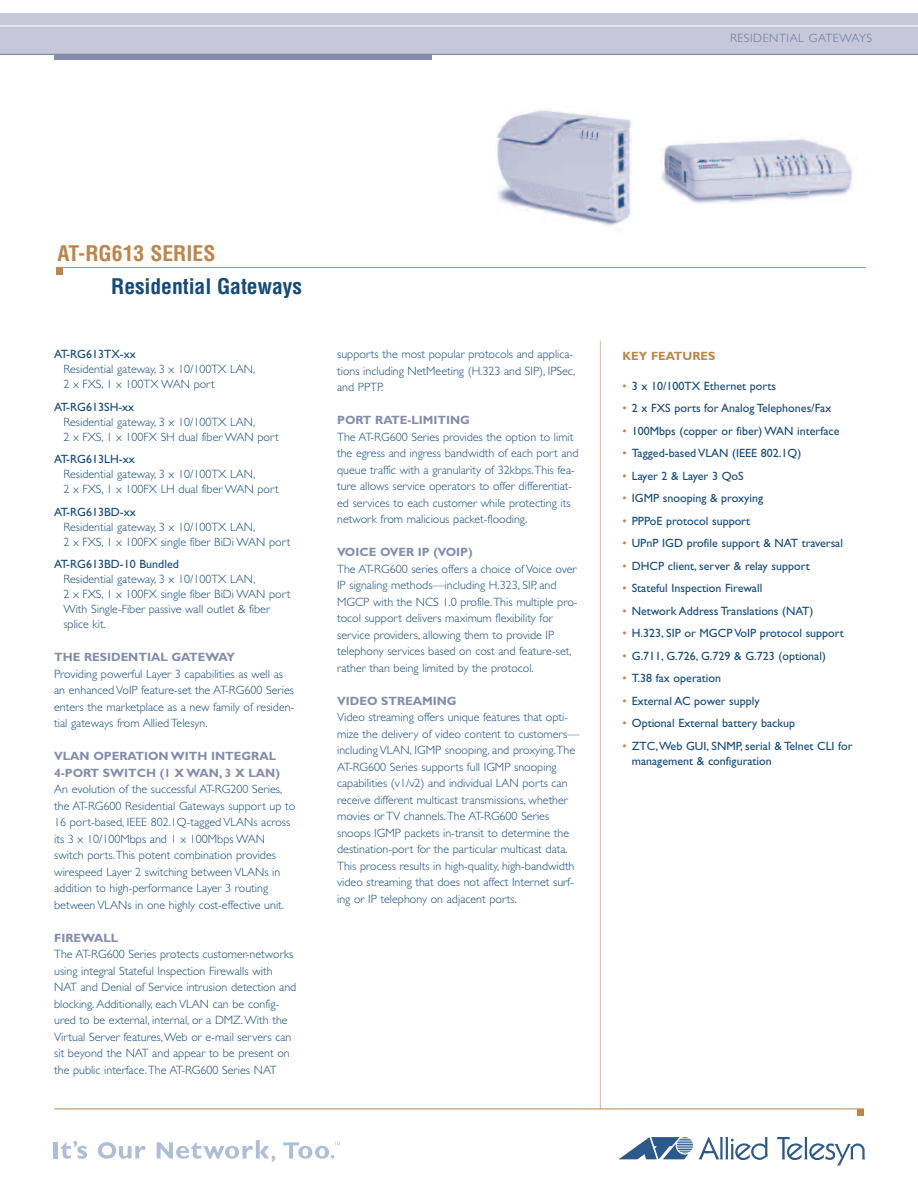
<style>
.page{position:relative;width:918px;height:1188px;background:#fff}
.page>*{position:absolute;margin:0;border:0;box-sizing:border-box;transform-origin:0 0}
.t1{font:700 condensed 21px "Helvetica";letter-spacing:-.005em;color:#144a7c}
.t2{font:700 condensed 21px "Helvetica";color:#be854b}
.t3{font:300 12px/16.5px "Gill Sans";color:#144a7c}
.t4{font:12px/15px "Gill Sans";color:#144a7c}
.t5{font:700 12px/16.5px "Gill Sans";color:#848cac}
.t6{font:300 12px "Gill Sans";letter-spacing:.05em;color:#67759c}
.t7{font:700 12px "Gill Sans";color:#be854b}
.s1{color:#be854b}
</style>
<div class="page">
<div style="left:56px;top:268px;width:7px;height:7px;background:#be854b"></div>
<hr style="left:56px;top:267px;width:810px;height:1px;background:#be854b">
<hr style="left:600px;top:341px;width:1px;height:768px;background:#dcb997">
<svg style="left:620px;top:1137px;width:73px;height:22px"></svg>
<svg style="left:699px;top:1136px;width:69px;height:24px"></svg>
<svg style="left:777px;top:1137px;width:87px;height:28px"></svg>
<hr style="left:54px;top:1142px;width:4px;height:16px;background:#aebed7">
<svg style="left:61px;top:1141px;width:26px;height:18px"></svg>
<svg style="left:98px;top:1142px;width:48px;height:17px"></svg>
<svg style="left:157px;top:1140px;width:118px;height:22px"></svg>
<svg style="left:283px;top:1142px;width:57px;height:17px"></svg>
<div style="left:857px;top:1109px;width:7px;height:7px;background:#be854b"></div>
<hr style="left:54px;top:1109px;width:810px;height:1px;background:#be854b">
<div style="left:0;top:14px;width:918px;height:40px;background:#c6c8d9"></div>
<hr style="left:0;top:26px;width:918px;height:1px;background:#fff">
<div style="left:54px;top:54px;width:378px;height:6px;background:#848cac"></div>
<img style="left:661px;top:138px;width:192px;height:66px">
<hr style="left:0;top:54px;width:918px;height:1px;background:#848cac">
<img style="left:497px;top:110px;width:135px;height:121px">
<p class="t6" style="left:730px;top:34px;width:144px">RESIDENTIAL GATEWAYS</p>
<h1 class="t2" style="left:58px;top:241px;width:159px">AT-RG613 SERIES</h1>
<h1 class="t1" style="left:111px;top:274px;width:192px">Residential Gateways</h1>
<p class="t4" style="left:54px;top:348px;width:83px">AT-RG613TX-xx</p>
<p class="t3" style="left:63px;top:363px;width:193px;line-height:15px">Residential gateway, 3 x 10/100TX LAN,<br>2 x FXS, 1 x 100TX WAN port</p>
<p class="t4" style="left:54px;top:400px;width:82px">AT-RG613SH-xx</p>
<p class="t3" style="left:63px;top:415px;width:217px;line-height:15px">Residential gateway, 3 x 10/100TX LAN,<br>2 x FXS, 1 x 100FX SH dual fiber WAN port</p>
<p class="t4" style="left:54px;top:453px;width:82px">AT-RG613LH-xx</p>
<p class="t3" style="left:63px;top:468px;width:217px;line-height:15px">Residential gateway, 3 x 10/100TX LAN,<br>2 x FXS, 1 x 100FX LH dual fiber WAN port</p>
<p class="t4" style="left:54px;top:505px;width:83px">AT-RG613BD-xx</p>
<p class="t3" style="left:63px;top:520px;width:228px;line-height:15px">Residential gateway, 3 x 10/100TX LAN,<br>2 x FXS, 1 x 100FX single fiber BiDi WAN port</p>
<p class="t4" style="left:54px;top:558px;width:126px">AT-RG613BD-10 Bundled</p>
<p class="t3" style="left:63px;top:573px;width:228px;line-height:15px">Residential gateway, 3 x 10/100TX LAN,<br>2 x FXS, 1 x 100FX single fiber BiDi WAN port With Single-Fiber passive wall outlet &amp; fiber splice kit.</p>
<p class="t5" style="left:54px;top:650px;width:182px">THE RESIDENTIAL GATEWAY</p>
<p class="t3" style="left:54px;top:666px;width:242px">Providing powerful Layer 3 capabilities as well as an enhanced VoIP feature-set the AT-RG600 Series enters the marketplace as a new family of residen&shy;tial gateways from Allied Telesyn.</p>
<p class="t5" style="left:54px;top:749px;width:227px">VLAN OPERATION WITH INTEGRAL<br>4-PORT SWITCH (1 X WAN, 3 X LAN)</p>
<p class="t3" style="left:54px;top:782px;width:243px">An evolution of the successful AT-RG200 Series, the AT-RG600 Residential Gateways support up to 16 port-based, IEEE 802.1Q-tagged VLANs across its 3 x 10/100Mbps and 1 x 100Mbps WAN switch ports.This potent combination provides wirespeed Layer 2 switching between VLANs in addition to high-performance Layer 3 routing between VLANs in one highly cost-effective unit.</p>
<p class="t5" style="left:54px;top:930px;width:66px">FIREWALL</p>
<p class="t3" style="left:54px;top:947px;width:244px">The AT-RG600 Series protects customer-networks using integral Stateful Inspection Firewalls with NAT and Denial of Service intrusion detection and blocking. Additionally, each VLAN can be config&shy;ured to be external, internal, or a DMZ.With the Virtual Server features,Web or e-mail servers can sit beyond the NAT and appear to be present on the public interface.The AT-RG600 Series NAT</p>
<p class="t3" style="left:337px;top:347px;width:240px">supports the most popular protocols and applica&shy;tions including NetMeeting (H.323 and SIP), IPSec, and PPTP.</p>
<p class="t5" style="left:337px;top:413px;width:134px">PORT RATE-LIMITING</p>
<p class="t3" style="left:337px;top:429px;width:243px">The AT-RG600 Series provides the option to limit the egress and ingress bandwidth of each port and queue traffic with a granularity of 32kbps.This fea&shy;ture allows service operators to offer differentiat&shy;ed services to each customer while protecting its network from malicious packet-flooding.</p>
<p class="t5" style="left:337px;top:545px;width:137px">VOICE OVER IP (VOIP)</p>
<p class="t3" style="left:337px;top:561px;width:242px">The AT-RG600 series offers a choice of Voice over IP signaling methods—including H.323, SIP, and MGCP with the NCS 1.0 profile.This multiple pro&shy;tocol support delivers maximum flexibility for service providers, allowing them to provide IP telephony services based on cost and feature-set, rather than being limited by the protocol.</p>
<p class="t5" style="left:337px;top:693px;width:121px">VIDEO STREAMING</p>
<p class="t3" style="left:337px;top:710px;width:244px">Video streaming offers unique features that opti&shy;mize the delivery of video content to customers— including VLAN, IGMP snooping, and proxying.The AT-RG600 Series supports full IGMP snooping capabilities (v1/v2) and individual LAN ports can receive different multicast transmissions, whether movies or TV channels.The AT-RG600 Series snoops IGMP packets in-transit to determine the destination-port for the particular multicast data.<br>This process results in high-quality, high-bandwidth video streaming that does not affect Internet surf&shy;ing or IP telephony on adjacent ports.</p>
<p class="t7" style="left:623px;top:351px;width:94px">KEY FEATURES</p>
<p class="t4" style="left:623px;top:379px;width:155px"><span class="s1">•</span> 3 x 10/100TX Ethernet ports</p>
<p class="t4" style="left:623px;top:402px;width:210px"><span class="s1">•</span> 2 x FXS ports for Analog Telephones/Fax</p>
<p class="t4" style="left:623px;top:424px;width:218px"><span class="s1">•</span> 100Mbps (copper or fiber) WAN interface</p>
<p class="t4" style="left:623px;top:447px;width:180px"><span class="s1">•</span> Tagged-based VLAN (IEEE 802.1Q)</p>
<p class="t4" style="left:623px;top:469px;width:123px"><span class="s1">•</span> Layer 2 &amp; Layer 3 QoS</p>
<p class="t4" style="left:623px;top:492px;width:142px"><span class="s1">•</span> IGMP snooping &amp; proxying</p>
<p class="t4" style="left:623px;top:514px;width:129px"><span class="s1">•</span> PPPoE protocol support</p>
<p class="t4" style="left:623px;top:537px;width:222px"><span class="s1">•</span> UPnP IGD profile support &amp; NAT traversal</p>
<p class="t4" style="left:623px;top:559px;width:189px"><span class="s1">•</span> DHCP client, server &amp; relay support</p>
<p class="t4" style="left:623px;top:582px;width:141px"><span class="s1">•</span> Stateful Inspection Firewall</p>
<p class="t4" style="left:623px;top:604px;width:192px"><span class="s1">•</span> Network Address Translations (NAT)</p>
<p class="t4" style="left:623px;top:627px;width:223px"><span class="s1">•</span> H.323, SIP or MGCP VoIP protocol support</p>
<p class="t4" style="left:623px;top:649px;width:205px"><span class="s1">•</span> G.711, G.726, G.729 &amp; G.723 (optional)</p>
<p class="t4" style="left:623px;top:672px;width:100px"><span class="s1">•</span> T.38 fax operation</p>
<p class="t4" style="left:623px;top:694px;width:139px"><span class="s1">•</span> External AC power supply</p>
<p class="t4" style="left:623px;top:717px;width:174px"><span class="s1">•</span> Optional External battery backup</p>
<p class="t4" style="left:632px;top:739px;width:222px;text-indent:-9px"><span class="s1">•</span> ZTC,Web GUI, SNMP, serial &amp; Telnet CLI for management &amp; configuration</p>
</div>
